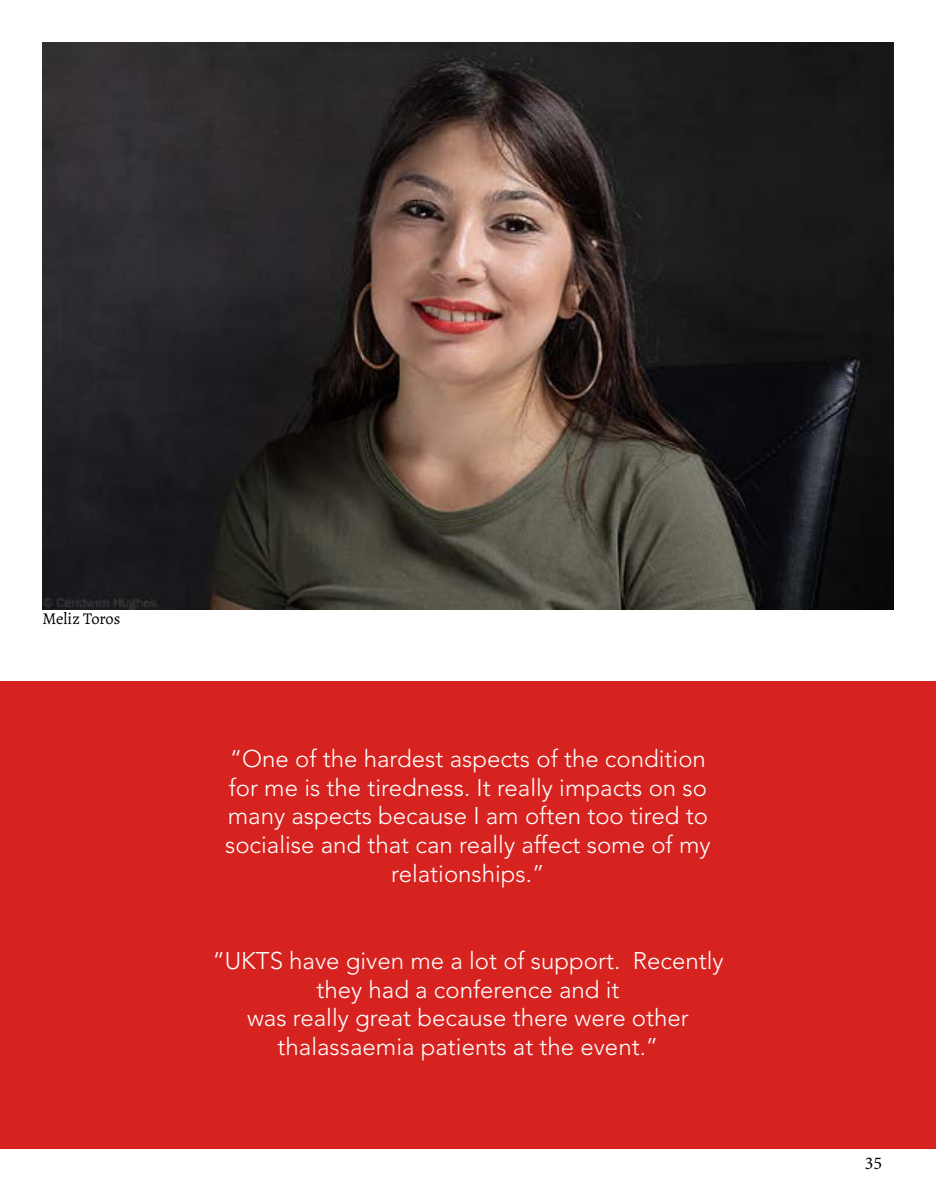
<style>
.page{position:relative;width:936px;height:1191px;background:#fff}
.page>*{position:absolute;margin:0;border:0;box-sizing:border-box;transform-origin:0 0}
.t1{font:300 24px/28.8px "Avenir LT Std";color:#fff;text-align:center}
.t2{font:18px "Minion Pro";color:#000}
.t3{font:16.5px "Alegreya";letter-spacing:-.005em;color:#000}
</style>
<div class="page">
<div style="left:0;top:680px;width:935px;height:468px;background:#d7231f"></div>
<img style="left:43px;top:43px;width:850px;height:566px">
<p class="t3" style="left:43px;top:607px;width:79px">Meliz Toros</p>
<p class="t1" style="left:225px;top:744px;width:487px">“One of the hardest aspects of the condition for me is the tiredness. It really impacts on so many aspects because I am often too tired to socialise and that can really affect some of my relationships.”</p>
<p class="t1" style="left:212px;top:946px;width:512px">“UKTS have given me a lot of support. Recently they had a conference and it<br>was really great because there were other thalassaemia patients at the event.”</p>
<p class="t2" style="left:864px;top:1150px;width:19px">35</p>
</div>
